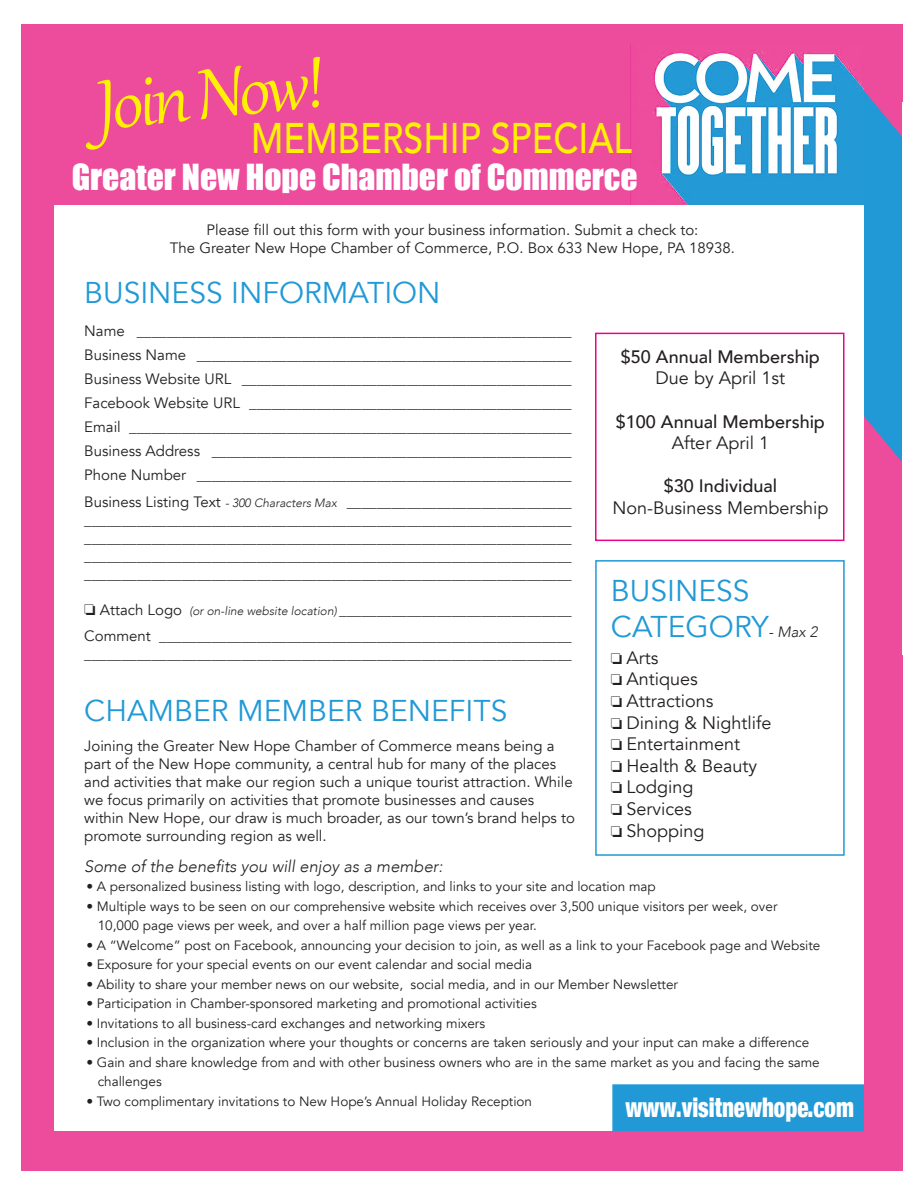
<style>
.page{position:relative;width:918px;height:1188px;background:#fff}
.page>*{position:absolute;margin:0;border:0;box-sizing:border-box;transform-origin:0 0}
.t1{font:86.55px "Gabriola";color:#fff101}
.t2{font:500 42.75px "Avenir";color:#fff101;scale:.83 1}
.t3{font:33px "Impact";color:#fff}
.t4{font:30px/36px "Avenir";color:#2199d6}
.t5{font:900 condensed 27px "Helvetica Neue";color:#fff;scale:.85 1}
.t6{font:18px "Avenir";color:#231f20}
.t7{font:500 18px "Avenir";color:#231f20}
.t8{font:italic 300 16.5px "Avenir";color:#231f20}
.t9{font:15px/18px "Avenir";color:#231f20;text-align:justify}
.t10{font:13.5px/19.5px "Avenir";color:#231f20}
.s1{font-weight:300;font-style:italic;font-size:12px}
.s2{font-weight:300;font-style:italic;font-size:15px;color:#231f20}
</style>
<div class="page">
<div style="left:22px;top:24px;width:881px;height:1147px;background:#ed4c9c"></div>
<svg style="left:864px;top:91px;width:39px;height:381px;background:#3e8dcd"></svg>
<img style="left:630px;top:44px;width:234px;height:161px">
<div style="left:54px;top:205px;width:810px;height:926px;background:#fff"></div>
<div style="left:595px;top:560px;width:250px;height:296px;border:2px solid #2199d6"></div>
<div style="left:612px;top:1084px;width:252px;height:47px;background:#2199d6;border:2px solid #2199d6"></div>
<div style="left:595px;top:333px;width:249px;height:208px;border:2px solid #ed028c"></div>
<h1 class="t1" style="left:90px;top:50px;width:230px;rotate:-6deg">Join Now!</h1>
<h2 class="t2" style="left:251px;top:101px;width:460px">MEMBERSHIP SPECIAL</h2>
<h3 class="t3" style="left:72px;top:152px;width:568px">Greater New Hope Chamber of Commerce</h3>
<p class="t9" style="left:170px;top:221px;width:567px;text-align:center">Please fill out this form with your business information. Submit a check to:<br>The Greater New Hope Chamber of Commerce, P.O. Box 633 New Hope, PA 18938.</p>
<h3 class="t4" style="left:84px;top:275px;width:358px">BUSINESS INFORMATION</h3>
<p class="t9" style="left:84px;top:319px;width:489px;line-height:24px">Name __________________________________________________________ Business Name __________________________________________________ Business Website URL ____________________________________________ Facebook Website URL ___________________________________________ Email ___________________________________________________________ Business Address ________________________________________________ Phone Number __________________________________________________</p>
<p class="t9" style="left:84px;top:493px;width:489px">Business Listing Text <span class="s1">- 300 Characters Max</span> ______________________________ _________________________________________________________________ _________________________________________________________________ _________________________________________________________________ _________________________________________________________________</p>
<p class="t9" style="left:84px;top:598px;width:489px;line-height:25.5px">□ Attach Logo <span class="s1">(or on-line website location)</span> _______________________________<br>Comment _______________________________________________________</p>
<p class="t9" style="left:84px;top:645px;width:489px">_________________________________________________________________</p>
<h3 class="t4" style="left:84px;top:694px;width:425px">CHAMBER MEMBER BENEFITS</h3>
<p class="t9" style="left:84px;top:738px;width:492px;text-align:left">Joining the Greater New Hope Chamber of Commerce means being a part of the New Hope community, a central hub for many of the places and activities that make our region such a unique tourist attraction. While we focus primarily on activities that promote businesses and causes within New Hope, our draw is much broader, as our town’s brand helps to promote surrounding region as well.</p>
<p class="t8" style="left:84px;top:856px;width:360px">Some of the benefits you will enjoy as a member:</p>
<p class="t10" style="left:86px;top:877px;width:571px">• A personalized business listing with logo, description, and links to your site and location map</p>
<p class="t10" style="left:98px;top:897px;width:681px;text-indent:-11px">• Multiple ways to be seen on our comprehensive website which receives over 3,500 unique visitors per week, over<br>10,000 page views per week, and over a half million page views per year.</p>
<p class="t10" style="left:86px;top:936px;width:735px">• A “Welcome” post on Facebook, announcing your decision to join, as well as a link to your Facebook page and Website</p>
<p class="t10" style="left:86px;top:955px;width:447px">• Exposure for your special events on our event calendar and social media</p>
<p class="t10" style="left:86px;top:975px;width:593px">• Ability to share your member news on our website, social media, and in our Member Newsletter</p>
<p class="t10" style="left:86px;top:994px;width:452px">• Participation in Chamber-sponsored marketing and promotional activities</p>
<p class="t10" style="left:86px;top:1014px;width:400px">• Invitations to all business-card exchanges and networking mixers</p>
<p class="t10" style="left:86px;top:1033px;width:724px">• Inclusion in the organization where your thoughts or concerns are taken seriously and your input can make a difference</p>
<p class="t10" style="left:98px;top:1053px;width:724px;text-indent:-11px">• Gain and share knowledge from and with other business owners who are in the same market as you and facing the same challenges</p>
<p class="t10" style="left:86px;top:1092px;width:447px">• Two complimentary invitations to New Hope’s Annual Holiday Reception</p>
<p class="t7" style="left:621px;top:341px;width:201px">$50 Annual Membership</p>
<p class="t6" style="left:656px;top:367px;width:131px">Due by April 1st</p>
<p class="t7" style="left:616px;top:406px;width:211px">$100 Annual Membership</p>
<p class="t6" style="left:672px;top:432px;width:99px">After April 1</p>
<p class="t7" style="left:664px;top:471px;width:115px">$30 Individual</p>
<p class="t6" style="left:613px;top:497px;width:217px">Non-Business Membership</p>
<h3 class="t4" style="left:611px;top:573px;width:208px">BUSINESS<br>CATEGORY<span class="s2">- Max 2</span></h3>
<p class="t6" style="left:611px;top:647px;width:49px">□ Arts</p>
<p class="t6" style="left:611px;top:668px;width:88px">□ Antiques</p>
<p class="t6" style="left:611px;top:690px;width:104px">□ Attractions</p>
<p class="t6" style="left:611px;top:712px;width:162px">□ Dining &amp; Nightlife</p>
<p class="t6" style="left:611px;top:733px;width:131px">□ Entertainment</p>
<p class="t6" style="left:611px;top:755px;width:148px">□ Health &amp; Beauty</p>
<p class="t6" style="left:611px;top:776px;width:84px">□ Lodging</p>
<p class="t6" style="left:611px;top:798px;width:82px">□ Services</p>
<p class="t6" style="left:611px;top:820px;width:95px">□ Shopping</p>
<h3 class="t5" style="left:626px;top:1085px;width:270px">www.visitnewhope.com</h3>
</div>
